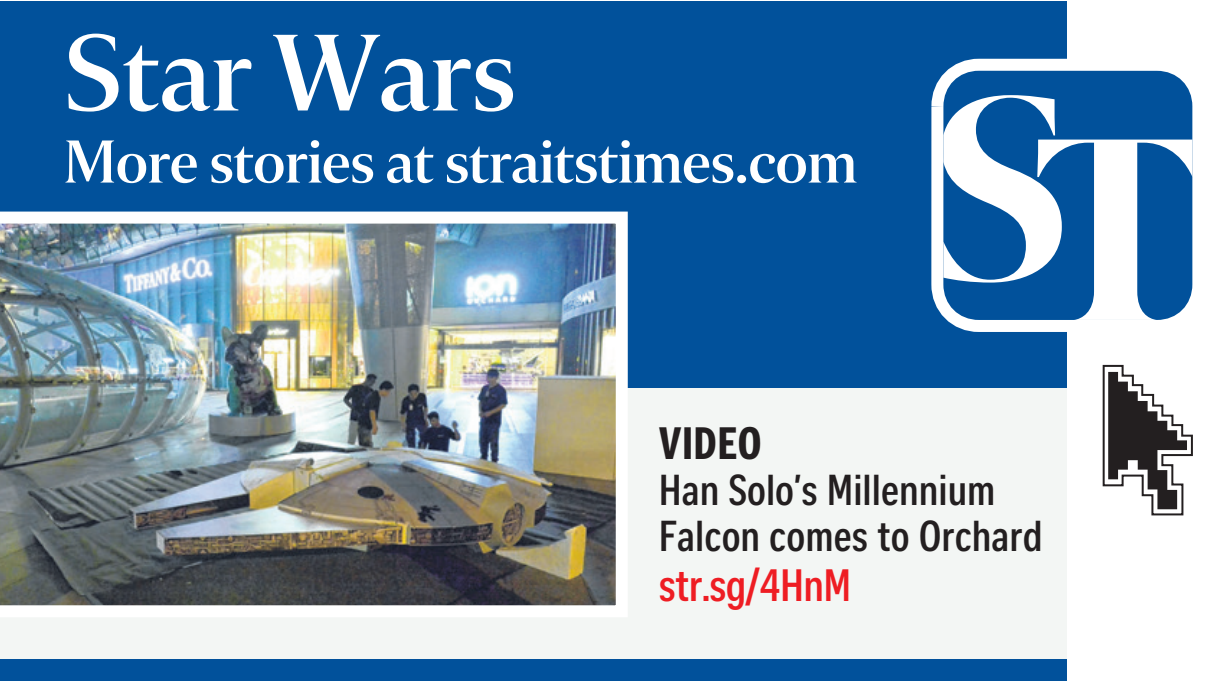
<style>
.page{position:relative;width:1205px;height:681px;background:#fff}
.page>*{position:absolute;margin:0;border:0;box-sizing:border-box;transform-origin:0 0}
.t1{font:108px "Selane ST Thirty";color:#fff}
.t2{font:60px "Selane ST Thirty";letter-spacing:-.01em;color:#fff}
.t3{font:700 44px "Curator Head Cond ST Semi";letter-spacing:-.015em;color:#ee1d23}
.t4{font:44px "Curator Head Cond ST Bold";letter-spacing:-.005em;color:#231f20}
.t5{font:700 42px/46px "Curator Head Cond ST Semi";color:#231f20}
</style>
<div class="page">
<div style="left:0;top:212px;width:1066px;height:468px;background:#f3f6f4"></div>
<div style="left:0;top:1px;width:1066px;height:386px;background:#01519b"></div>
<svg style="left:1102px;top:364px;width:91px;height:152px"></svg>
<svg style="left:931px;top:47px;width:262px;height:297px"></svg>
<svg style="left:943px;top:71px;width:249px;height:24px;fill:#01519b"></svg>
<svg style="left:943px;top:95px;width:249px;height:225px"></svg>
<div style="left:0;top:659px;width:1066px;height:21px;background:#01519b"></div>
<img style="left:0;top:211px;width:627px;height:406px">
<h1 class="t1" style="left:64px;top:10px;width:453px">Star Wars</h1>
<h2 class="t2" style="left:64px;top:127px;width:794px">More stories at straitstimes.com</h2>
<p class="t4" style="left:659px;top:419px;width:104px">VIDEO</p>
<p class="t5" style="left:659px;top:467px;width:385px">Han Solo’s Millennium<br>Falcon comes to Orchard</p>
<p class="t3" style="left:659px;top:561px;width:194px">str.sg/4HnM</p>
</div>
